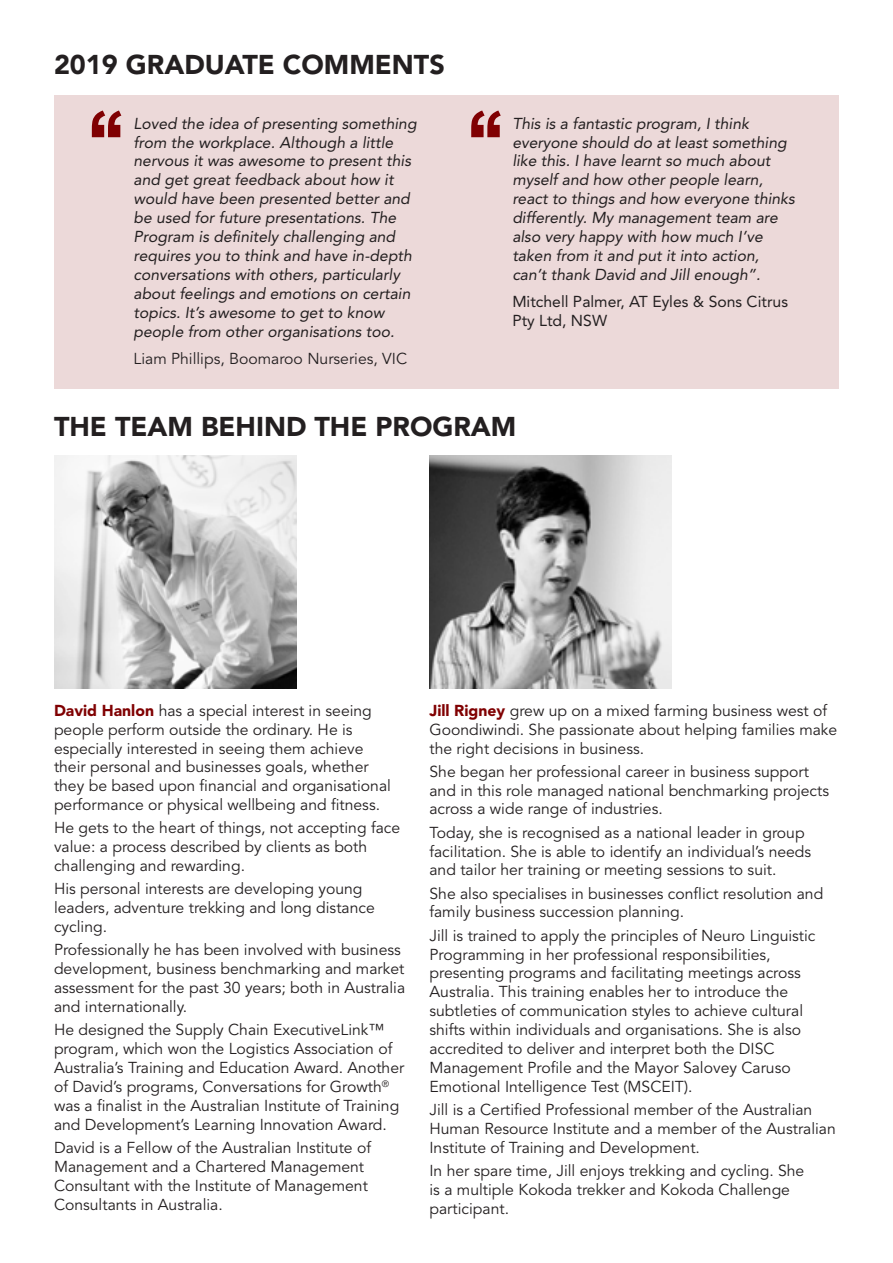
<style>
.page{position:relative;width:893px;height:1263px;background:#fff}
.page>*{position:absolute;margin:0;border:0;box-sizing:border-box;transform-origin:0 0}
.Heading_1{font:900 27px "Avenir LT Std";color:#231f20}
.t1{font:15.75px/18.9px "Avenir LT Std";color:#231f20}
.t2{font:italic 15.75px/18.9px "Avenir LT Std";color:#231f20}
.t3{font:15.75px/18.9px "Avenir LT Std";color:#231f20}
.s1{font-weight:900;color:#800002}
</style>
<div class="page">
<div style="left:54px;top:96px;width:785px;height:293px;background:#ecd9d9"></div>
<img style="left:54px;top:455px;width:242px;height:234px">
<img style="left:429px;top:455px;width:243px;height:234px">
<svg style="left:92px;top:111px;width:29px;height:26px"></svg>
<svg style="left:471px;top:111px;width:30px;height:26px"></svg>
<p class="Heading_1" style="left:54px;top:49px;width:392px">2019 GRADUATE COMMENTS</p>
<p class="t2" style="left:134px;top:114px;width:285px">Loved the idea of presenting something from the workplace. Although a little nervous it was awesome to present this and get great feedback about how it would have been presented better and be used for future presentations. The Program is definitely challenging and requires you to think and have in-depth conversations with others, particularly about feelings and emotions on certain topics. It’s awesome to get to know people from other organisations too.</p>
<p class="t1" style="left:134px;top:349px;width:275px">Liam Phillips, Boomaroo Nurseries, VIC</p>
<p class="t2" style="left:512px;top:114px;width:284px">This is a fantastic program, I think everyone should do at least something like this. I have learnt so much about myself and how other people learn, react to things and how everyone thinks differently. My management team are also very happy with how much I’ve taken from it and put it into action, can’t thank David and Jill enough”.</p>
<p class="t3" style="left:512px;top:292px;width:277px">Mitchell Palmer, AT Eyles &amp; Sons Citrus<br>Pty Ltd, NSW</p>
<p class="Heading_1" style="left:54px;top:410px;width:464px">THE TEAM BEHIND THE PROGRAM</p>
<p class="t1" style="left:54px;top:701px;width:338px"><span class="s1">David Hanlon</span> has a special interest in seeing people perform outside the ordinary. He is especially interested in seeing them achieve their personal and businesses goals, whether they be based upon financial and organisational performance or physical wellbeing and fitness.</p>
<p class="t1" style="left:54px;top:819px;width:348px">He gets to the heart of things, not accepting face value: a process described by clients as both challenging and rewarding.</p>
<p class="t1" style="left:54px;top:880px;width:322px">His personal interests are developing young leaders, adventure trekking and long distance cycling.</p>
<p class="t1" style="left:54px;top:941px;width:353px">Professionally he has been involved with business development, business benchmarking and market assessment for the past 30 years; both in Australia and internationally.</p>
<p class="t1" style="left:54px;top:1021px;width:352px">He designed the Supply Chain ExecutiveLink™ program, which won the Logistics Association of Australia’s Training and Education Award. Another of David’s programs, Conversations for Growth<sup>® </sup>was a finalist in the Australian Institute of Training and Development’s Learning Innovation Award.</p>
<p class="t1" style="left:54px;top:1138px;width:319px">David is a Fellow of the Australian Institute of Management and a Chartered Management Consultant with the Institute of Management Consultants in Australia.</p>
<p class="t1" style="left:429px;top:701px;width:409px"><span class="s1">Jill Rigney</span> grew up on a mixed farming business west of<br>Goondiwindi. She passionate about helping families make the right decisions in business.</p>
<p class="t1" style="left:429px;top:762px;width:401px">She began her professional career in business support and in this role managed national benchmarking projects across a wide range of industries.</p>
<p class="t1" style="left:429px;top:823px;width:383px">Today, she is recognised as a national leader in group facilitation. She is able to identify an individual’s needs and tailor her training or meeting sessions to suit.</p>
<p class="t1" style="left:429px;top:884px;width:395px">She also specialises in businesses conflict resolution and family business succession planning.</p>
<p class="t1" style="left:429px;top:926px;width:388px">Jill is trained to apply the principles of Neuro Linguistic Programming in her professional responsibilities, presenting programs and facilitating meetings across Australia. This training enables her to introduce the subtleties of communication styles to achieve cultural shifts within individuals and organisations. She is also accredited to deliver and interpret both the DISC Management Profile and the Mayor Salovey Caruso Emotional Intelligence Test (MSCEIT).</p>
<p class="t1" style="left:429px;top:1100px;width:408px">Jill is a Certified Professional member of the Australian<br>Human Resource Institute and a member of the Australian<br>Institute of Training and Development.</p>
<p class="t1" style="left:429px;top:1161px;width:376px">In her spare time, Jill enjoys trekking and cycling. She is a multiple Kokoda trekker and Kokoda Challenge participant.</p>
</div>
